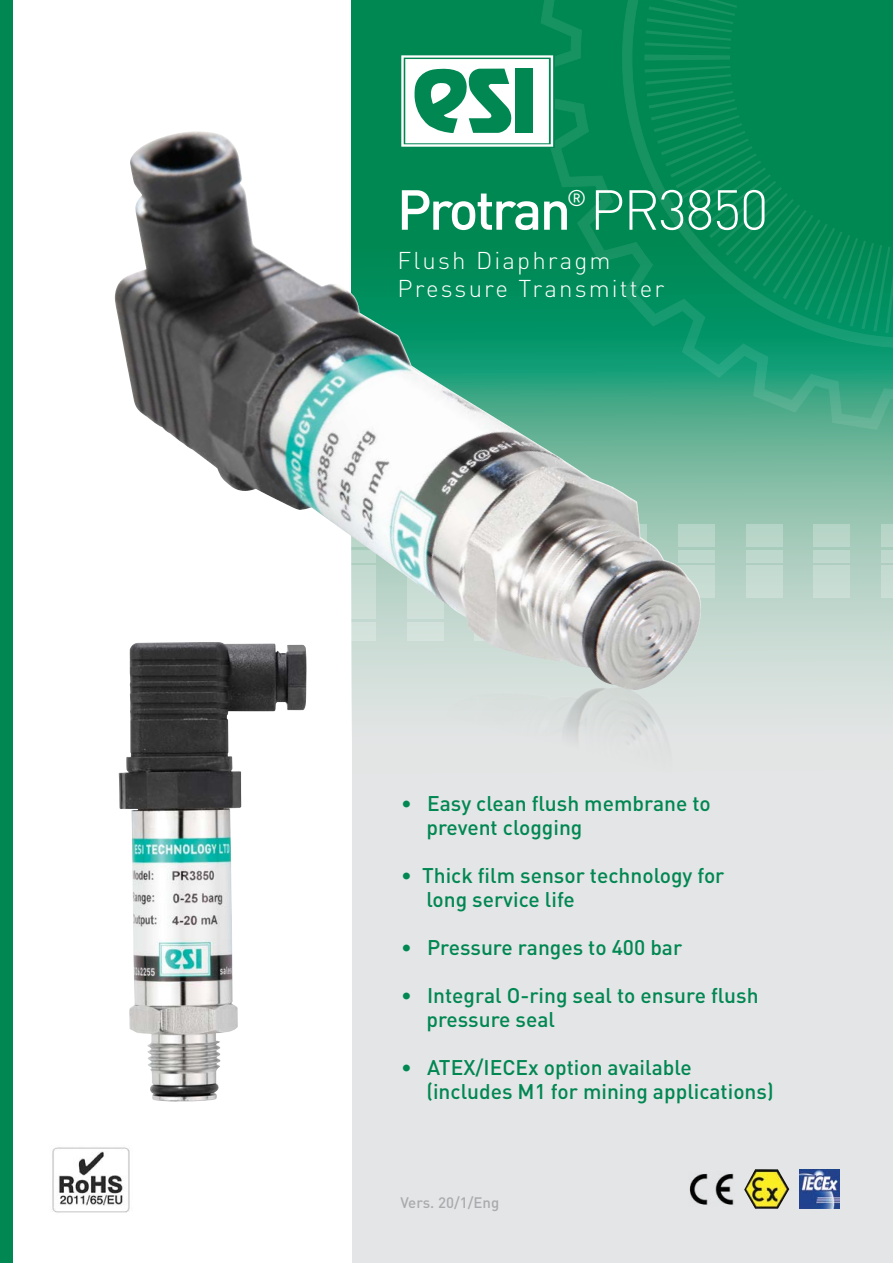
<style>
.page{position:relative;width:893px;height:1263px;background:#fff}
.page>*{position:absolute;margin:0;border:0;box-sizing:border-box;transform-origin:0 0}
.t1{font:500 55.5px "DINOT";letter-spacing:-.05em;color:#fff}
.t2{font:300 24px/28.5px "DINOT";letter-spacing:.09em;color:#fff}
.t3{font:22.5px "DINOT";color:#fff}
.t4{font:500 21px/24px "DINOT";color:#008752}
.t5{font:500 15px "DINOT";color:#a9abae}
.s1{font-weight:300}
</style>
<div class="page">
<div style="left:352px;top:0;width:541px;height:1263px;background:#e4e5e6"></div>
<svg style="left:352px;top:0;width:541px;height:699px;background:#81bca5"></svg>
<div style="left:678px;top:565px;width:37px;height:32px;background:#c6dcd3"></div>
<div style="left:678px;top:550px;width:37px;height:12px;background:#bfd8cd"></div>
<div style="left:678px;top:524px;width:37px;height:23px;background:#b8d5c8"></div>
<div style="left:746px;top:524px;width:36px;height:23px;background:#b8d5c8"></div>
<div style="left:746px;top:565px;width:36px;height:32px;background:#c6dcd3"></div>
<div style="left:746px;top:550px;width:36px;height:12px;background:#bfd8ce"></div>
<div style="left:814px;top:524px;width:36px;height:23px;background:#b8d5c8"></div>
<div style="left:814px;top:550px;width:36px;height:12px;background:#bfd8ce"></div>
<div style="left:814px;top:565px;width:36px;height:32px;background:#c6dcd3"></div>
<div style="left:881px;top:524px;width:12px;height:23px;background:#b8d5c8"></div>
<div style="left:881px;top:565px;width:12px;height:32px;background:#c6dcd3"></div>
<div style="left:881px;top:550px;width:12px;height:12px;background:#bfd8ce"></div>
<svg style="left:539px;top:0;width:354px;height:431px;background:#239b71"></svg>
<svg style="left:620px;top:0;width:273px;height:351px;background:#038b57"></svg>
<div style="left:0;top:0;width:13px;height:1263px;background:#008752"></div>
<svg style="left:400px;top:54px;width:155px;height:77px;background:#7fc2a8"></svg>
<img style="left:52px;top:1147px;width:78px;height:66px">
<img style="left:800px;top:1169px;width:39px;height:40px">
<img style="left:744px;top:1169px;width:45px;height:40px">
<img style="left:689px;top:1173px;width:45px;height:32px">
<img style="left:115px;top:131px;width:587px;height:560px">
<img style="left:311px;top:685px;width:363px;height:59px">
<img style="left:118px;top:642px;width:175px;height:459px">
<p class="t3" style="left:567px;top:182px;width:21px">®</p>
<h1 class="t1" style="left:397px;top:172px;width:373px">Protran <span class="s1">PR3850</span></h1>
<p class="t2" style="left:398px;top:245px;width:268px">Flush Diaphragm<br>Pressure Transmitter</p>
<p class="t4" style="left:426px;top:791px;width:286px;text-indent:-25px">• Easy clean flush membrane to prevent clogging</p>
<p class="t4" style="left:426px;top:863px;width:300px;text-indent:-25px">• Thick film sensor technology for long service life</p>
<p class="t4" style="left:401px;top:935px;width:283px">• Pressure ranges to 400 bar</p>
<p class="t4" style="left:426px;top:983px;width:334px;text-indent:-25px">• Integral O-ring seal to ensure flush pressure seal</p>
<p class="t4" style="left:426px;top:1055px;width:349px;text-indent:-25px">• ATEX/IECEx option available (includes M1 for mining applications)</p>
<p class="t5" style="left:400px;top:1192px;width:100px">Vers. 20/1/Eng</p>
</div>
